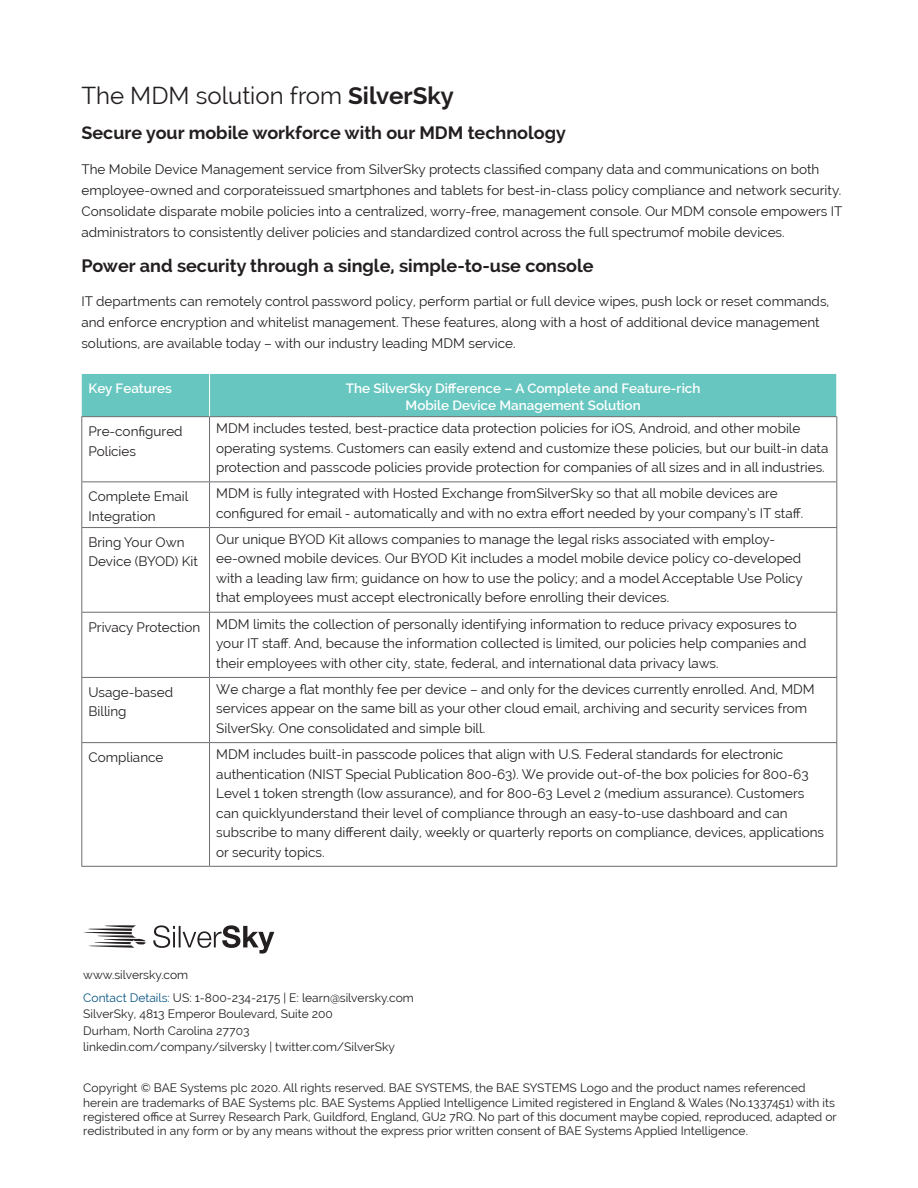
<style>
.page{position:relative;width:918px;height:1188px;background:#fff}
.page>*{position:absolute;margin:0;border:0;box-sizing:border-box;transform-origin:0 0}
.t1{font:24px "Raleway";color:#231f20}
.t2{font:700 18px "Raleway";color:#231f20}
.t3{font:13.5px/19.5px "Raleway";color:#231f20}
.t4{font:600 13.5px/16.5px "Raleway";color:#fff;text-align:center}
.t5{font:12px/14.4px "Raleway";color:#231f20}
.s1{font-weight:700}
.s2{color:#085684}
</style>
<div class="page">
<svg style="left:153px;top:925px;width:121px;height:29px"></svg>
<svg style="left:84px;top:925px;width:62px;height:23px"></svg>
<div style="left:82px;top:374px;width:755px;height:42px;background:#67c7c0"></div>
<hr style="left:81px;top:416px;width:129px;height:1px;background:#6c6d70">
<hr style="left:210px;top:416px;width:627px;height:1px;background:#6c6d70">
<hr style="left:209px;top:417px;width:1px;height:64px;background:#6c6d70">
<hr style="left:836px;top:417px;width:1px;height:64px;background:#6c6d70">
<hr style="left:81px;top:481px;width:129px;height:1px;background:#6c6d70">
<hr style="left:210px;top:481px;width:627px;height:1px;background:#6c6d70">
<hr style="left:209px;top:482px;width:1px;height:45px;background:#6c6d70">
<hr style="left:836px;top:482px;width:1px;height:45px;background:#6c6d70">
<hr style="left:81px;top:527px;width:129px;height:1px;background:#6c6d70">
<hr style="left:210px;top:527px;width:627px;height:1px;background:#6c6d70">
<hr style="left:209px;top:528px;width:1px;height:84px;background:#6c6d70">
<hr style="left:836px;top:528px;width:1px;height:84px;background:#6c6d70">
<hr style="left:81px;top:612px;width:129px;height:1px;background:#6c6d70">
<hr style="left:210px;top:612px;width:627px;height:1px;background:#6c6d70">
<hr style="left:209px;top:613px;width:1px;height:64px;background:#6c6d70">
<hr style="left:836px;top:613px;width:1px;height:64px;background:#6c6d70">
<hr style="left:81px;top:677px;width:129px;height:1px;background:#6c6d70">
<hr style="left:210px;top:677px;width:627px;height:1px;background:#6c6d70">
<hr style="left:209px;top:678px;width:1px;height:64px;background:#6c6d70">
<hr style="left:836px;top:678px;width:1px;height:64px;background:#6c6d70">
<hr style="left:81px;top:742px;width:129px;height:1px;background:#6c6d70">
<hr style="left:210px;top:742px;width:627px;height:1px;background:#6c6d70">
<hr style="left:209px;top:743px;width:1px;height:123px;background:#6c6d70">
<hr style="left:836px;top:743px;width:1px;height:123px;background:#6c6d70">
<hr style="left:81px;top:866px;width:129px;height:1px;background:#6c6d70">
<hr style="left:210px;top:866px;width:627px;height:1px;background:#6c6d70">
<hr style="left:209px;top:374px;width:1px;height:42px;background:#fff">
<hr style="left:81px;top:417px;width:1px;height:64px;background:#6c6d70">
<hr style="left:81px;top:482px;width:1px;height:45px;background:#6c6d70">
<hr style="left:81px;top:528px;width:1px;height:84px;background:#6c6d70">
<hr style="left:81px;top:613px;width:1px;height:64px;background:#6c6d70">
<hr style="left:81px;top:678px;width:1px;height:64px;background:#6c6d70">
<hr style="left:81px;top:743px;width:1px;height:123px;background:#6c6d70">
<p class="t1" style="left:81px;top:82px;width:374px">The MDM solution from <span class="s1">SilverSky</span></p>
<p class="t2" style="left:81px;top:123px;width:486px">Secure your mobile workforce with our MDM technology</p>
<p class="t3" style="left:81px;top:159px;width:763px;line-height:21px">The Mobile Device Management service from SilverSky protects classified company data and communications on both employee-owned and corporateissued smartphones and tablets for best-in-class policy compliance and network security.<br>Consolidate disparate mobile policies into a centralized, worry-free, management console. Our MDM console empowers IT administrators to consistently deliver policies and standardized control across the full spectrumof mobile devices.</p>
<p class="t2" style="left:81px;top:255px;width:514px">Power and security through a single, simple-to-use console</p>
<p class="t3" style="left:81px;top:291px;width:749px;line-height:21px">IT departments can remotely control password policy, perform partial or full device wipes, push lock or reset commands, and enforce encryption and whitelist management. These features, along with a host of additional device management solutions, are available today – with our industry leading MDM service.</p>
<p class="t4" style="left:89px;top:380px;width:85px">Key Features</p>
<p class="t4" style="left:346px;top:380px;width:356px">The SilverSky Difference – A Complete and Feature-rich<br>Mobile Device Management Solution</p>
<p class="t3" style="left:89px;top:422px;width:96px">Pre-configured<br>Policies</p>
<p class="t3" style="left:216px;top:419px;width:614px">MDM includes tested, best-practice data protection policies for iOS, Android, and other mobile operating systems. Customers can easily extend and customize these policies, but our built-in data protection and passcode policies provide protection for companies of all sizes and in all industries.</p>
<p class="t3" style="left:89px;top:487px;width:101px">Complete Email<br>Integration</p>
<p class="t3" style="left:216px;top:484px;width:563px">MDM is fully integrated with Hosted Exchange fromSilverSky so that all mobile devices are</p>
<p class="t3" style="left:216px;top:503px;width:589px">configured for email - automatically and with no extra effort needed by your company’s IT staff.</p>
<p class="t3" style="left:89px;top:532px;width:111px">Bring Your Own<br>Device (BYOD) Kit</p>
<p class="t3" style="left:216px;top:529px;width:588px">Our unique BYOD Kit allows companies to manage the legal risks associated with employ&shy;ee-owned mobile devices. Our BYOD Kit includes a model mobile device policy co-developed with a leading law firm; guidance on how to use the policy; and a model Acceptable Use Policy that employees must accept electronically before enrolling their devices.</p>
<p class="t3" style="left:89px;top:617px;width:113px">Privacy Protection</p>
<p class="t3" style="left:216px;top:614px;width:592px">MDM limits the collection of personally identifying information to reduce privacy exposures to your IT staff. And, because the information collected is limited, our policies help companies and their employees with other city, state, federal, and international data privacy laws.</p>
<p class="t3" style="left:89px;top:682px;width:86px">Usage-based<br>Billing</p>
<p class="t3" style="left:216px;top:679px;width:600px">We charge a flat monthly fee per device – and only for the devices currently enrolled. And, MDM services appear on the same bill as your other cloud email, archiving and security services from<br>SilverSky. One consolidated and simple bill.</p>
<p class="t3" style="left:89px;top:748px;width:76px">Compliance</p>
<p class="t3" style="left:216px;top:745px;width:609px">MDM includes built-in passcode polices that align with U.S. Federal standards for electronic authentication (NIST Special Publication 800-63). We provide out-of-the box policies for 800-63<br>Level 1 token strength (low assurance), and for 800-63 Level 2 (medium assurance). Customers can quicklyunderstand their level of compliance through an easy-to-use dashboard and can subscribe to many different daily, weekly or quarterly reports on compliance, devices, applications or security topics.</p>
<p class="t5" style="left:83px;top:967px;width:106px">www.silversky.com</p>
<p class="t5" style="left:83px;top:990px;width:332px"><span class="s2">Contact Details:</span> US: 1-800-234-2175 | E: learn@silversky.com</p>
<p class="t5" style="left:83px;top:1007px;width:251px">SilverSky, 4813 Emperor Boulevard, Suite 200</p>
<p class="t5" style="left:83px;top:1023px;width:168px">Durham, North Carolina 27703</p>
<p class="t5" style="left:83px;top:1040px;width:313px">linkedin.com/company/silversky | twitter.com/SilverSky</p>
<p class="t5" style="left:83px;top:1081px;width:755px">Copyright © BAE Systems plc 2020. All rights reserved. BAE SYSTEMS, the BAE SYSTEMS Logo and the product names referenced herein are trademarks of BAE Systems plc. BAE Systems Applied Intelligence Limited registered in England &amp; Wales (No.1337451) with its registered office at Surrey Research Park, Guildford, England, GU2 7RQ. No part of this document maybe copied, reproduced, adapted or redistributed in any form or by any means without the express prior written consent of BAE Systems Applied Intelligence.</p>
</div>
